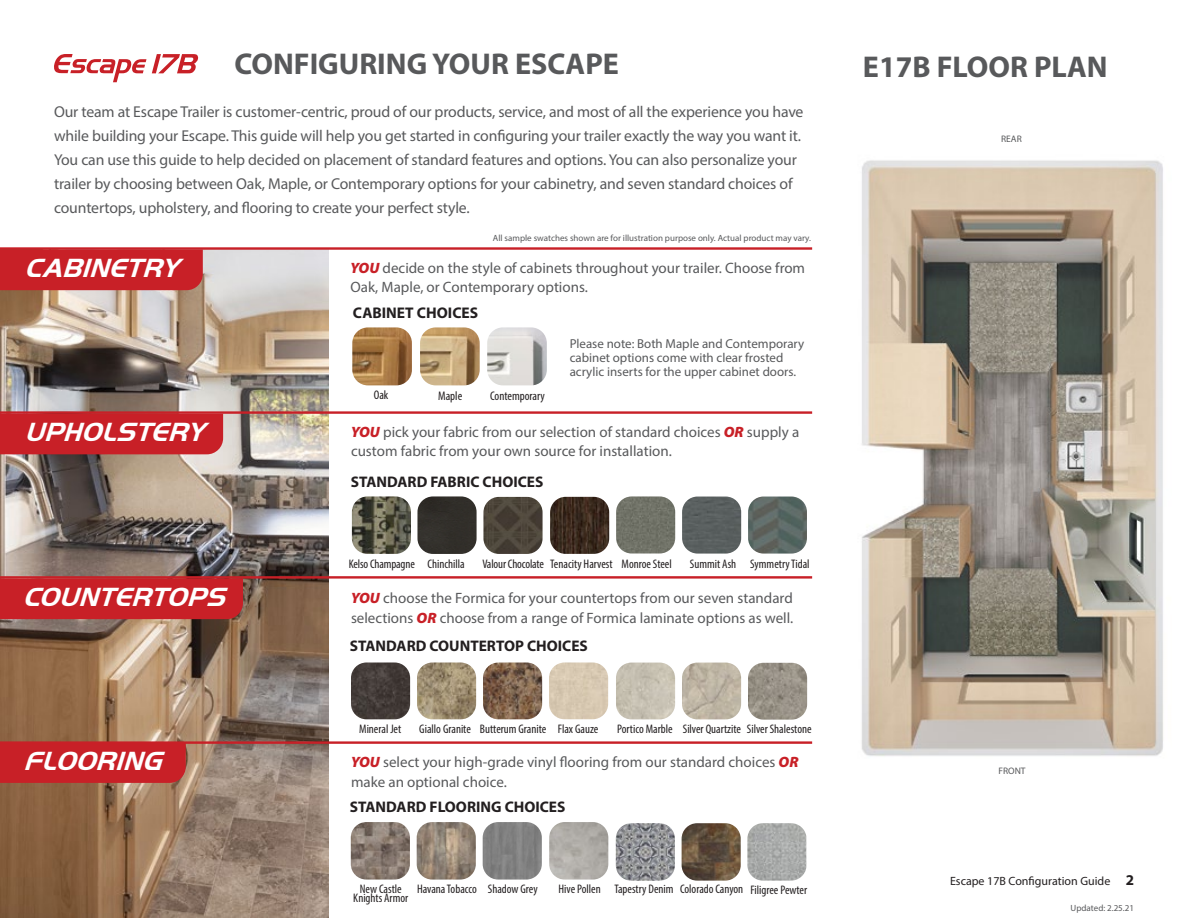
<style>
.page{position:relative;width:1188px;height:918px;background:#fff}
.page>*{position:absolute;margin:0;border:0;box-sizing:border-box;transform-origin:0 0}
.t1{font:700 30.15px "Myriad Pro";color:#58595b}
.t2{font:italic 700 27.3px "Handel Got D";color:#fff}
.t3{font:15.75px/24px "Myriad Pro";letter-spacing:-.01em;color:#58595b}
.t4{font:700 15.45px "Myriad Pro";color:#231f20}
.t5{font:700 15.3px "Myriad Pro";color:#231f20}
.t6{font:15px/19.5px "Myriad Pro";color:#58595b}
.t7{font:700 15px "Myriad Pro";color:#231f20}
.t8{font:12.9px/14.4px "Myriad Pro";color:#58595b}
.t9{font:condensed 12.45px/9px "Myriad Pro";color:#231f20;text-align:center}
.t10{font:12px "Myriad Pro";color:#231f20}
.t11{font:9.45px "Myriad Pro";color:#58595b}
.t12{font:9px "Myriad Pro";color:#58595b}
.s1{font-weight:900;font-style:italic;color:#c82027}
</style>
<div class="page">
<svg style="left:152px;top:54px;width:46px;height:19px"></svg>
<svg style="left:54px;top:54px;width:92px;height:28px"></svg>
<img style="left:487px;top:327px;width:60px;height:58px">
<img style="left:420px;top:327px;width:60px;height:58px">
<img style="left:352px;top:327px;width:60px;height:58px">
<img style="left:0;top:250px;width:328px;height:668px">
<img style="left:351px;top:663px;width:59px;height:56px">
<img style="left:417px;top:663px;width:59px;height:56px">
<img style="left:549px;top:663px;width:59px;height:56px">
<img style="left:616px;top:663px;width:59px;height:56px">
<img style="left:682px;top:663px;width:59px;height:56px">
<img style="left:483px;top:663px;width:59px;height:56px">
<img style="left:748px;top:663px;width:59px;height:57px">
<img style="left:352px;top:496px;width:59px;height:58px">
<img style="left:417px;top:496px;width:60px;height:58px">
<img style="left:616px;top:496px;width:59px;height:58px">
<img style="left:682px;top:497px;width:59px;height:57px">
<img style="left:748px;top:497px;width:59px;height:57px">
<img style="left:550px;top:497px;width:59px;height:57px">
<img style="left:483px;top:497px;width:60px;height:57px">
<hr style="left:0;top:247px;width:812px;height:3px;background:#c82027">
<div style="left:0;top:414px;width:223px;height:40px;background:#c82027"></div>
<div style="left:0;top:579px;width:243px;height:40px;background:#c82027"></div>
<hr style="left:0;top:411px;width:812px;height:3px;background:#c82027">
<div style="left:0;top:249px;width:203px;height:41px;background:#c82027"></div>
<hr style="left:0;top:576px;width:812px;height:3px;background:#c82027">
<div style="left:0;top:744px;width:186px;height:39px;background:#c82027"></div>
<hr style="left:0;top:741px;width:812px;height:3px;background:#c82027">
<img style="left:351px;top:822px;width:59px;height:58px">
<img style="left:417px;top:822px;width:59px;height:58px">
<img style="left:483px;top:822px;width:59px;height:58px">
<img style="left:682px;top:823px;width:59px;height:58px">
<img style="left:747px;top:823px;width:59px;height:58px">
<img style="left:616px;top:823px;width:59px;height:58px">
<img style="left:549px;top:822px;width:59px;height:58px">
<img style="left:861px;top:160px;width:302px;height:596px">
<h1 class="t1" style="left:234px;top:45px;width:386px">CONFIGURING YOUR ESCAPE</h1>
<p class="t3" style="left:54px;top:99px;width:751px">Our team at Escape Trailer is customer-centric, proud of our products, service, and most of all the experience you have while building your Escape. This guide will help you get started in configuring your trailer exactly the way you want it.<br>You can use this guide to help decided on placement of standard features and options. You can also personalize your trailer by choosing between Oak, Maple, or Contemporary options for your cabinetry, and seven standard choices of countertops, upholstery, and flooring to create your perfect style.</p>
<p class="t12" style="left:493px;top:232px;width:320px">All sample swatches shown are for illustration purpose only. Actual product may vary.</p>
<h2 class="t2" style="left:25px;top:252px;width:165px">CABINETRY</h2>
<p class="t6" style="left:350px;top:258px;width:456px"><span class="s1">YOU</span> decide on the style of cabinets throughout your trailer. Choose from<br>Oak, Maple, or Contemporary options.</p>
<p class="t4" style="left:353px;top:303px;width:127px">CABINET CHOICES</p>
<p class="t8" style="left:570px;top:336px;width:236px">Please note: Both Maple and Contemporary cabinet options come with clear frosted acrylic inserts for the upper cabinet doors.</p>
<p class="t9" style="left:374px;top:390px;width:16px">Oak</p>
<p class="t9" style="left:438px;top:391px;width:25px">Maple</p>
<p class="t9" style="left:490px;top:391px;width:56px">Contemporary</p>
<h2 class="t2" style="left:25px;top:416px;width:191px">UPHOLSTERY</h2>
<p class="t6" style="left:351px;top:422px;width:450px"><span class="s1">YOU</span> pick your fabric from our selection of standard choices <span class="s1">OR</span> supply a custom fabric from your own source for installation.</p>
<p class="t5" style="left:351px;top:472px;width:194px">STANDARD FABRIC CHOICES</p>
<p class="t9" style="left:349px;top:559px;width:118px">Kelso Champagne Chinchilla</p>
<p class="t9" style="left:482px;top:559px;width:191px">Valour Chocolate Tenacity Harvest Monroe Steel</p>
<p class="t9" style="left:690px;top:559px;width:121px">Summit Ash Symmetry Tidal</p>
<h2 class="t2" style="left:23px;top:582px;width:213px">COUNTERTOPS</h2>
<p class="t6" style="left:351px;top:588px;width:444px"><span class="s1">YOU</span> choose the Formica for your countertops from our seven standard selections <span class="s1">OR</span> choose from a range of Formica laminate options as well.</p>
<p class="t5" style="left:350px;top:636px;width:240px">STANDARD COUNTERTOP CHOICES</p>
<p class="t9" style="left:359px;top:724px;width:44px">Mineral Jet</p>
<p class="t9" style="left:419px;top:724px;width:181px">Giallo Granite Butterum Granite Flax Gauze</p>
<p class="t9" style="left:617px;top:724px;width:196px">Portico Marble Silver Quartzite Silver Shalestone</p>
<h2 class="t2" style="left:24px;top:745px;width:149px">FLOORING</h2>
<p class="t6" style="left:351px;top:752px;width:449px"><span class="s1">YOU</span> select your high-grade vinyl flooring from our standard choices <span class="s1">OR </span>make an optional choice.</p>
<p class="t5" style="left:350px;top:797px;width:217px">STANDARD FLOORING CHOICES</p>
<p class="t9" style="left:353px;top:884px;width:56px">New Castle<br>Knights Armor</p>
<p class="t9" style="left:417px;top:884px;width:122px">Havana Tobacco Shadow Grey</p>
<p class="t9" style="left:559px;top:884px;width:250px">Hive Pollen Tapestry Denim Colorado Canyon Filigree Pewter</p>
<h1 class="t1" style="left:863px;top:48px;width:246px">E17B FLOOR PLAN</h1>
<p class="t11" style="left:1001px;top:133px;width:22px">REAR</p>
<p class="t11" style="left:998px;top:765px;width:29px">FRONT</p>
<p class="t7" style="left:1126px;top:870px;width:10px">2</p>
<p class="t12" style="left:1071px;top:903px;width:65px">Updated: 2.25.21</p>
<p class="t10" style="left:950px;top:873px;width:162px">Escape 17B Configuration Guide</p>
</div>
